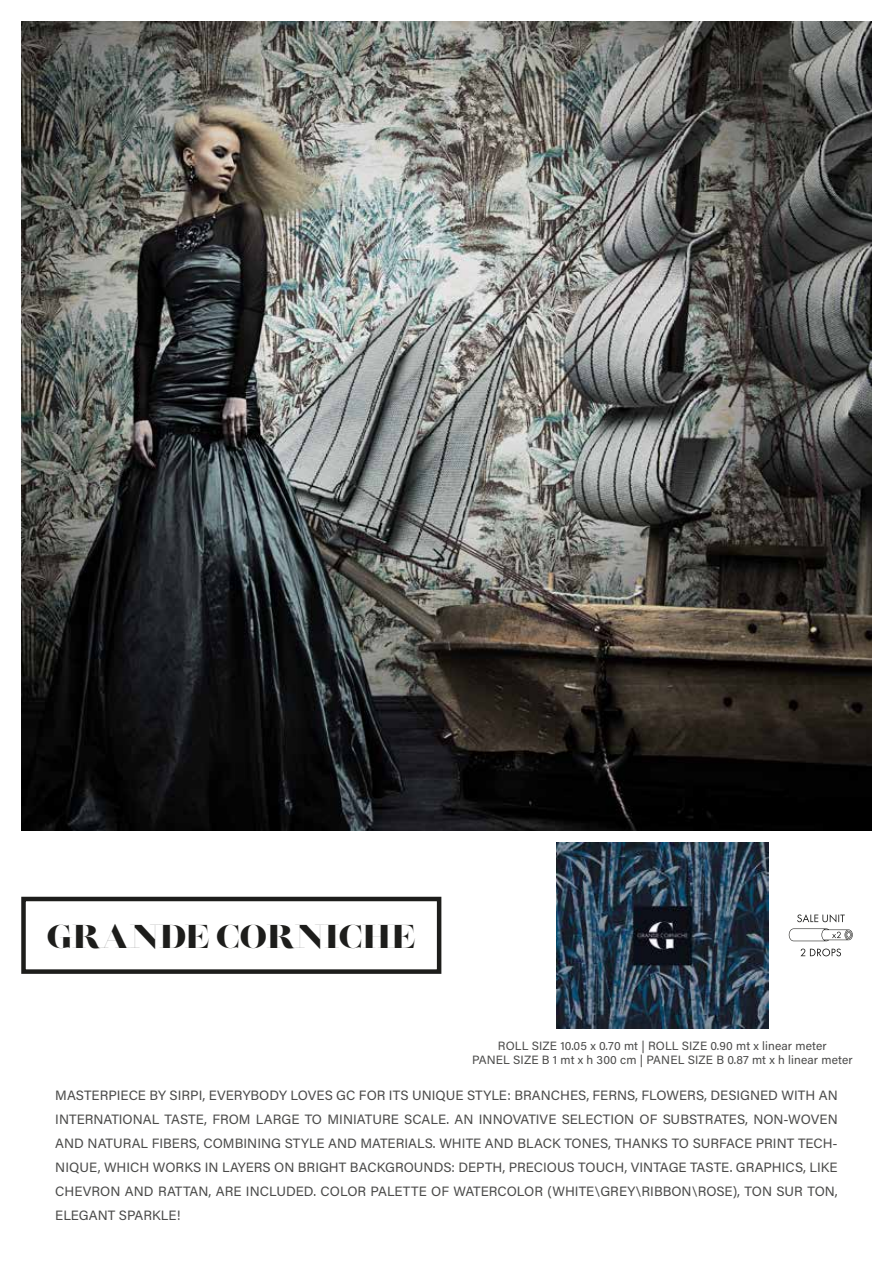
<style>
.page{position:relative;width:893px;height:1263px;background:#fff}
.page>*{position:absolute;margin:0;border:0;box-sizing:border-box;transform-origin:0 0}
.t1{font:33px "Lust Display Didone";color:#1d1d1b}
.t2{font:13.5px/24px "Acumin Pro";color:#4a4a49;text-align:justify}
.t3{font:12px/14.4px "Acumin Pro";letter-spacing:.01em;color:#4a4a49;text-align:center}
</style>
<div class="page">
<img style="left:21px;top:21px;width:851px;height:810px">
<img style="left:556px;top:842px;width:213px;height:186px">
<div style="left:21px;top:897px;width:420px;height:77px;border:4px solid #1d1d1b"></div>
<svg style="left:797px;top:914px;width:48px;height:8px"></svg>
<svg style="left:800px;top:948px;width:41px;height:8px"></svg>
<svg style="left:789px;top:928px;width:64px;height:13px"></svg>
<h1 class="t1" style="left:47px;top:916px;width:370px">GRANDE CORNICHE</h1>
<p class="t3" style="left:472px;top:1038px;width:382px">ROLL SIZE 10.05 x 0.70 mt | ROLL SIZE 0.90 mt x linear meter<br>PANEL SIZE B 1 mt x h 300 cm | PANEL SIZE B 0.87 mt x h linear meter</p>
<p class="t2" style="left:55px;top:1083px;width:784px">MASTERPIECE BY SIRPI, EVERYBODY LOVES GC FOR ITS UNIQUE STYLE: BRANCHES, FERNS, FLOWERS, DESIGNED WITH AN INTERNATIONAL TASTE, FROM LARGE TO MINIATURE SCALE. AN INNOVATIVE SELECTION OF SUBSTRATES, NON-WOVEN AND NATURAL FIBERS, COMBINING STYLE AND MATERIALS. WHITE AND BLACK TONES, THANKS TO SURFACE PRINT TECH-NIQUE, WHICH WORKS IN LAYERS ON BRIGHT BACKGROUNDS: DEPTH, PRECIOUS TOUCH, VINTAGE TASTE. GRAPHICS, LIKE CHEVRON AND RATTAN, ARE INCLUDED. COLOR PALETTE OF WATERCOLOR (WHITE\GREY\RIBBON\ROSE), TON SUR TON, ELEGANT SPARKLE!</p>
</div>
